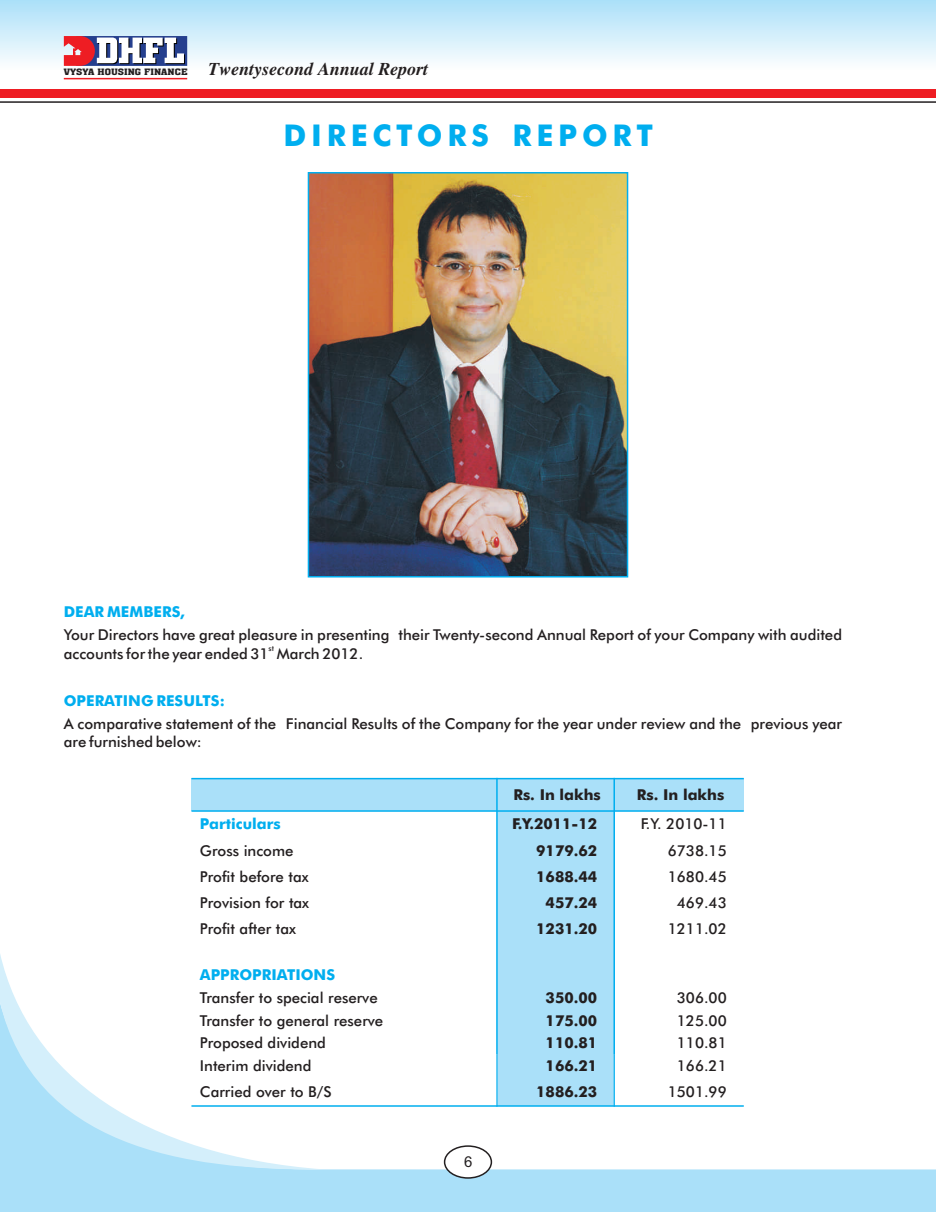
<style>
.page{position:relative;width:936px;height:1212px;background:#fff}
.page>*{position:absolute;margin:0;border:0;box-sizing:border-box;transform-origin:0 0}
.t1{font:500 30px "Futura BT";letter-spacing:.16em;color:#00aeef}
.t2{font:italic 700 18px "Times";color:#231f20}
.t3{font:500 15px/18px "Futura BT";color:#231f20}
.t4{font:500 15px "Futura BT";color:#231f20}
.t5{font:500 15px "Futura BT";color:#00aeef}
.t6{font:15px "Arial";color:#231f20}
.t7{font:500 7.5px "Futura BT";color:#231f20}
.s1{font-family:"Aachen DEE";font-weight:500;font-style:normal;font-size:9.6px}
</style>
<div class="page">
<div style="left:0;top:90px;width:935px;height:8px;background:#ee1d23"></div>
<hr style="left:0;top:101px;width:935px;height:2px;background:#231f20">
<div style="left:0;top:0;width:935px;height:81px;background:linear-gradient(to bottom,#ace0f8,#fff)"></div>
<hr style="left:64px;top:78px;width:123px;height:1px;background:#ee1d23">
<svg style="left:64px;top:36px;width:123px;height:30px"></svg>
<img style="left:311px;top:175px;width:314px;height:399px">
<div style="left:308px;top:172px;width:320px;height:405px;border:2px solid #00aeef"></div>
<div style="left:191px;top:779px;width:306px;height:32px;background:#aae0f9"></div>
<div style="left:497px;top:779px;width:117px;height:32px;background:#aae0f9"></div>
<div style="left:614px;top:779px;width:129px;height:32px;background:#aae0f9"></div>
<div style="left:497px;top:811px;width:117px;height:26px;background:#aae0f9"></div>
<div style="left:497px;top:837px;width:117px;height:26px;background:#aae0f9"></div>
<div style="left:497px;top:863px;width:117px;height:26px;background:#aae0f9"></div>
<div style="left:497px;top:889px;width:117px;height:26px;background:#aae0f9"></div>
<div style="left:497px;top:915px;width:117px;height:26px;background:#aae0f9"></div>
<div style="left:497px;top:941px;width:117px;height:23px;background:#aae0f9"></div>
<div style="left:497px;top:964px;width:117px;height:22px;background:#aae0f9"></div>
<div style="left:497px;top:986px;width:117px;height:23px;background:#aae0f9"></div>
<hr style="left:496px;top:778px;width:1px;height:276px;background:#00aeef">
<hr style="left:613px;top:778px;width:2px;height:276px;background:#00aeef">
<hr style="left:191px;top:810px;width:552px;height:2px;background:#00aeef">
<hr style="left:191px;top:778px;width:552px;height:1px;background:#00aeef">
<svg style="left:0;top:1002px;width:935px;height:210px"></svg>
<svg style="left:0;top:954px;width:324px;height:217px"></svg>
<div style="left:444px;top:1145px;width:48px;height:34px;background:#fff;border:2px solid #231f20;border-radius:50%"></div>
<p class="t2" style="left:64px;top:63px;width:366px"><span class="s1">VYSYA HOUSING FINANCE</span> Twentysecond Annual Report</p>
<h1 class="t1" style="left:283px;top:123px;width:371px">DIRECTORS REPORT</h1>
<p class="t5" style="left:64px;top:606px;width:122px">DEAR MEMBERS,</p>
<p class="t3" style="left:64px;top:627px;width:779px">Your Directors have great pleasure in presenting their Twenty-second Annual Report of your Company with audited</p>
<p class="t7" style="left:268px;top:645px;width:7px">st</p>
<p class="t3" style="left:64px;top:646px;width:301px">accounts for the year ended 31 March 2012.</p>
<p class="t5" style="left:64px;top:694px;width:163px">OPERATING RESULTS:</p>
<p class="t3" style="left:64px;top:716px;width:779px">A comparative statement of the Financial Results of the Company for the year under review and the previous year are furnished below:</p>
<p class="t4" style="left:513px;top:789px;width:89px">Rs. In lakhs</p>
<p class="t4" style="left:636px;top:789px;width:89px">Rs. In lakhs</p>
<p class="t5" style="left:200px;top:818px;width:82px">Particulars</p>
<p class="t4" style="left:512px;top:818px;width:87px">F.Y.2011-12</p>
<p class="t3" style="left:641px;top:816px;width:87px">F.Y. 2010-11</p>
<p class="t3" style="left:200px;top:842px;width:95px">Gross income</p>
<p class="t4" style="left:536px;top:844px;width:62px">9179.62</p>
<p class="t3" style="left:667px;top:842px;width:60px">6738.15</p>
<p class="t3" style="left:200px;top:869px;width:110px">Profit before tax</p>
<p class="t4" style="left:536px;top:870px;width:62px">1688.44</p>
<p class="t3" style="left:667px;top:869px;width:60px">1680.45</p>
<p class="t3" style="left:200px;top:895px;width:111px">Provision for tax</p>
<p class="t4" style="left:545px;top:896px;width:53px">457.24</p>
<p class="t3" style="left:677px;top:895px;width:51px">469.43</p>
<p class="t3" style="left:200px;top:921px;width:97px">Profit after tax</p>
<p class="t4" style="left:536px;top:922px;width:62px">1231.20</p>
<p class="t3" style="left:667px;top:921px;width:60px">1211.02</p>
<p class="t5" style="left:200px;top:969px;width:137px">APPROPRIATIONS</p>
<p class="t3" style="left:200px;top:990px;width:179px">Transfer to special reserve</p>
<p class="t4" style="left:545px;top:992px;width:53px">350.00</p>
<p class="t3" style="left:677px;top:990px;width:51px">306.00</p>
<p class="t3" style="left:200px;top:1013px;width:185px">Transfer to general reserve</p>
<p class="t4" style="left:545px;top:1014px;width:53px">175.00</p>
<p class="t3" style="left:677px;top:1013px;width:51px">125.00</p>
<p class="t3" style="left:200px;top:1035px;width:127px">Proposed dividend</p>
<p class="t4" style="left:545px;top:1037px;width:53px">110.81</p>
<p class="t3" style="left:677px;top:1035px;width:51px">110.81</p>
<p class="t3" style="left:200px;top:1058px;width:113px">Interim dividend</p>
<p class="t4" style="left:545px;top:1059px;width:53px">166.21</p>
<p class="t3" style="left:677px;top:1058px;width:51px">166.21</p>
<p class="t3" style="left:200px;top:1084px;width:133px">Carried over to B/S</p>
<p class="t4" style="left:536px;top:1085px;width:62px">1886.23</p>
<p class="t3" style="left:667px;top:1084px;width:60px">1501.99</p>
<p class="t6" style="left:464px;top:1156px;width:10px">6</p>
</div>
